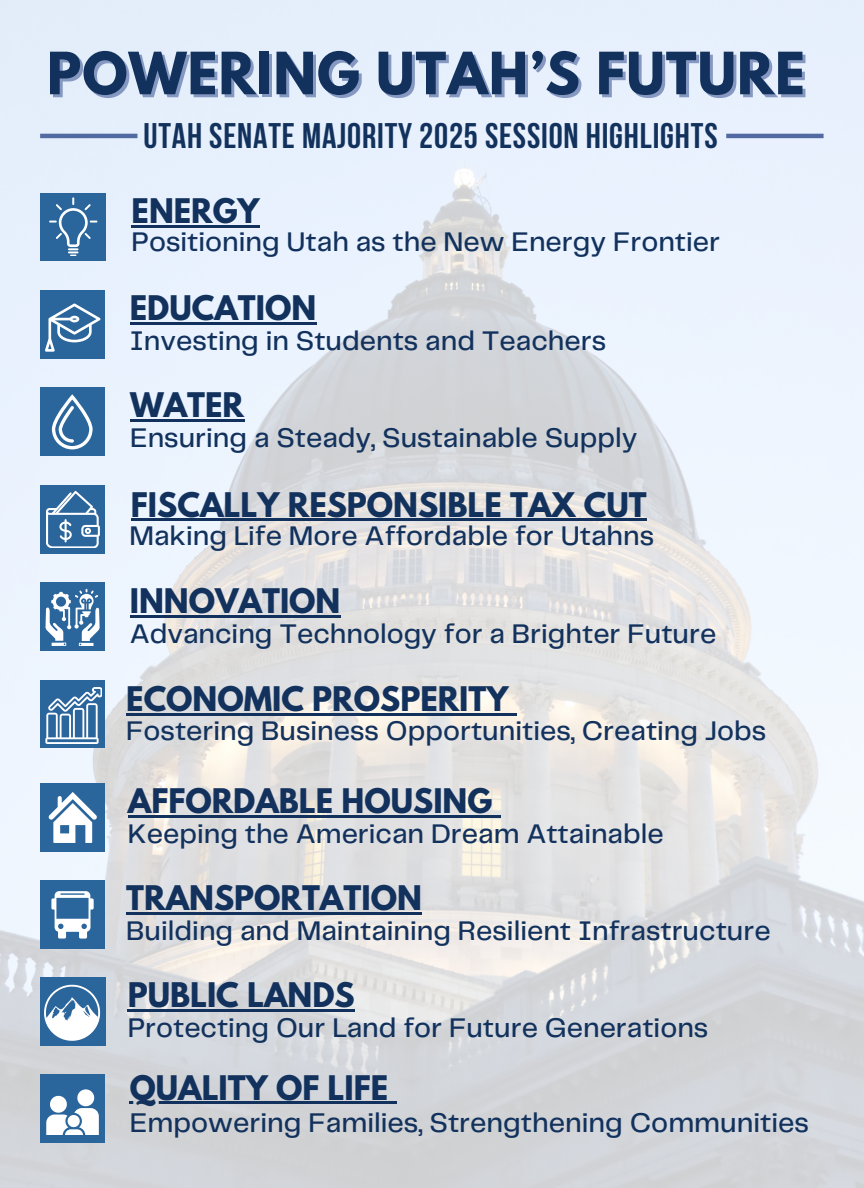
<style>
.page{position:relative;width:864px;height:1188px;background:#fff}
.page>*{position:absolute;margin:0;border:0;box-sizing:border-box;transform-origin:0 0}
.t1{font:700 51.6px "League Spartan";letter-spacing:.02em;color:#12325d}
.t2{font:700 35.4px "Bebas Neue";letter-spacing:.025em;color:#12325d}
.t3{font:700 30px "League Spartan";color:#12325d}
.t4{font:500 28.2px "Telegraf";color:#12325d}
.t5{font:500 27.9px "Telegraf";color:#12325d}
</style>
<div class="page">
<img style="left:0;top:0;width:864px;height:1188px">
<svg style="left:40px;top:291px;width:65px;height:67px;background:#497baa"></svg>
<hr style="left:130px;top:322px;width:186px;height:2px;background:#12325d">
<svg style="left:41px;top:388px;width:64px;height:67px;background:#487aaa"></svg>
<hr style="left:130px;top:419px;width:114px;height:2px;background:#12325d">
<svg style="left:40px;top:881px;width:65px;height:67px"></svg>
<hr style="left:126px;top:913px;width:296px;height:2px;background:#12325d">
<svg style="left:41px;top:193px;width:64px;height:68px;background:#3e73a5"></svg>
<hr style="left:132px;top:225px;width:128px;height:3px;background:#12325d">
<svg style="left:40px;top:583px;width:65px;height:68px"></svg>
<hr style="left:130px;top:616px;width:210px;height:2px;background:#12325d">
<svg style="left:40px;top:680px;width:65px;height:68px;background:#5886b1"></svg>
<hr style="left:126px;top:713px;width:383px;height:3px;background:#12325d">
<svg style="left:509px;top:713px;width:8px;height:3px"></svg>
<svg style="left:40px;top:486px;width:64px;height:68px;background:#4e7fad"></svg>
<hr style="left:131px;top:519px;width:516px;height:2px;background:#12325d">
<svg style="left:41px;top:784px;width:64px;height:67px"></svg>
<hr style="left:128px;top:816px;width:364px;height:2px;background:#12325d">
<svg style="left:492px;top:816px;width:9px;height:2px"></svg>
<svg style="left:41px;top:978px;width:64px;height:67px"></svg>
<hr style="left:128px;top:1009px;width:227px;height:2px;background:#12325d">
<svg style="left:40px;top:1075px;width:65px;height:67px"></svg>
<hr style="left:130px;top:1102px;width:258px;height:2px;background:#12325d">
<svg style="left:388px;top:1102px;width:8px;height:2px"></svg>
<hr style="left:40px;top:134px;width:97px;height:4px;background:#526aa2">
<hr style="left:726px;top:134px;width:98px;height:4px;background:#526aa2">
<p class="t1" style="left:47px;top:48px;width:760px">POWERING UTAH’S FUTURE</p>
<p class="t2" style="left:143px;top:122px;width:576px">UTAH SENATE MAJORITY 2025 SESSION HIGHLIGHTS</p>
<p class="t3" style="left:132px;top:196px;width:130px">ENERGY</p>
<p class="t5" style="left:132px;top:229px;width:590px">Positioning Utah as the New Energy Frontier</p>
<h1 class="t3" style="left:130px;top:293px;width:188px">EDUCATION</h1>
<p class="t5" style="left:130px;top:329px;width:478px">Investing in Students and Teachers</p>
<p class="t3" style="left:130px;top:390px;width:116px">WATER</p>
<h2 class="t5" style="left:130px;top:426px;width:509px">Ensuring a Steady, Sustainable Supply</h2>
<p class="t3" style="left:131px;top:490px;width:517px">FISCALLY RESPONSIBLE TAX CUT</p>
<p class="t5" style="left:130px;top:524px;width:526px">Making Life More Affordable for Utahns</p>
<p class="t3" style="left:130px;top:586px;width:212px">INNOVATION</p>
<p class="t5" style="left:130px;top:621px;width:588px">Advancing Technology for a Brighter Future</p>
<p class="t3" style="left:126px;top:684px;width:384px">ECONOMIC PROSPERITY</p>
<p class="t5" style="left:126px;top:718px;width:641px">Fostering Business Opportunities, Creating Jobs</p>
<p class="t3" style="left:128px;top:786px;width:366px">AFFORDABLE HOUSING</p>
<p class="t5" style="left:128px;top:822px;width:538px">Keeping the American Dream Attainable</p>
<p class="t3" style="left:126px;top:883px;width:297px">TRANSPORTATION</p>
<p class="t5" style="left:126px;top:919px;width:646px">Building and Maintaining Resilient Infrastructure</p>
<p class="t3" style="left:128px;top:980px;width:229px">PUBLIC LANDS</p>
<p class="t5" style="left:128px;top:1016px;width:582px">Protecting Our Land for Future Generations</p>
<p class="t3" style="left:130px;top:1073px;width:260px">QUALITY OF LIFE</p>
<p class="t4" style="left:130px;top:1111px;width:681px">Empowering Families, Strengthening Communities</p>
</div>
